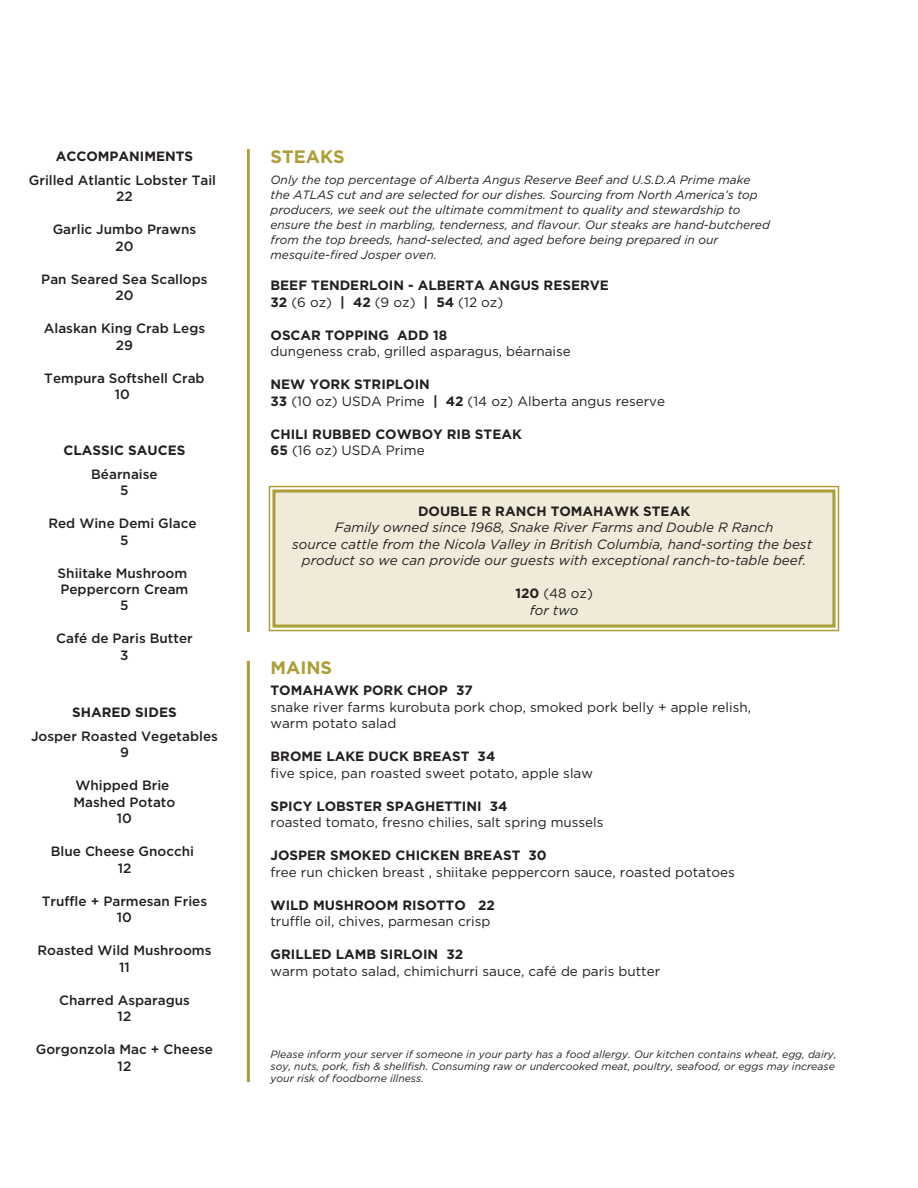
<style>
.page{position:relative;width:918px;height:1188px;background:#fff}
.page>*{position:absolute;margin:0;border:0;box-sizing:border-box;transform-origin:0 0}
.t1{font:700 18px "Gotham";color:#ae9e3a}
.t2{font:13.5px/16.5px "Gotham";color:#231f20}
.t3{font:500 13.5px/16.5px "Gotham";color:#231f20;text-align:center}
.t4{font:700 13.5px/16.5px "Gotham";color:#231f20}
.t5{font:italic 13.5px/16.5px "Gotham";color:#231f20;text-align:center}
.t6{font:italic 12px/15px "Gotham";color:#231f20}
.t7{font:italic 10.5px/12px "Gotham";color:#231f20}
.s1{font-weight:400}
.s2{font-weight:700}
.s3{font-style:italic}
</style>
<div class="page">
<div style="left:272px;top:490px;width:563px;height:138px;background:#efebd8"></div>
<div style="left:272px;top:490px;width:563px;height:138px;border:3px solid #ae9e3a"></div>
<div style="left:269px;top:486px;width:570px;height:145px;border:2px solid #ae9e3a"></div>
<hr style="left:247px;top:149px;width:3px;height:483px;background:#ae9e3a">
<hr style="left:247px;top:661px;width:3px;height:421px;background:#ae9e3a">
<h1 class="t1" style="left:271px;top:146px;width:76px">STEAKS</h1>
<p class="t6" style="left:271px;top:172px;width:501px">Only the top percentage of Alberta Angus Reserve Beef and U.S.D.A Prime make the ATLAS cut and are selected for our dishes. Sourcing from North America’s top producers, we seek out the ultimate commitment to quality and stewardship to ensure the best in marbling, tenderness, and flavour. Our steaks are hand-butchered from the top breeds, hand-selected, and aged before being prepared in our mesquite-fired Josper oven.</p>
<p class="t4" style="left:271px;top:277px;width:340px">BEEF TENDERLOIN - ALBERTA ANGUS RESERVE<br>32 <span class="s1">(6 oz)</span> | 42 <span class="s1">(9 oz)</span> | 54 <span class="s1">(12 oz)</span></p>
<p class="t4" style="left:271px;top:326px;width:178px">OSCAR TOPPING ADD 18</p>
<p class="t2" style="left:271px;top:343px;width:302px">dungeness crab, grilled asparagus, béarnaise</p>
<p class="t2" style="left:271px;top:376px;width:396px"><span class="s2">NEW YORK STRIPLOIN<br>33</span> (10 oz) USDA Prime <span class="s2">| 42</span> (14 oz) Alberta angus reserve</p>
<p class="t4" style="left:271px;top:425px;width:253px">CHILI RUBBED COWBOY RIB STEAK<br>65 <span class="s1">(16 oz) USDA Prime</span></p>
<p class="t4" style="left:56px;top:147px;width:139px">ACCOMPANIMENTS</p>
<p class="t3" style="left:29px;top:171px;width:189px">Grilled Atlantic Lobster Tail<br>22</p>
<p class="t3" style="left:53px;top:221px;width:145px">Garlic Jumbo Prawns<br>20</p>
<p class="t3" style="left:41px;top:270px;width:168px">Pan Seared Sea Scallops<br>20</p>
<p class="t3" style="left:44px;top:320px;width:163px">Alaskan King Crab Legs<br>29</p>
<p class="t3" style="left:44px;top:369px;width:162px">Tempura Softshell Crab<br>10</p>
<p class="t4" style="left:63px;top:441px;width:123px">CLASSIC SAUCES</p>
<p class="t3" style="left:91px;top:465px;width:68px">Béarnaise<br>5</p>
<p class="t3" style="left:48px;top:515px;width:150px">Red Wine Demi Glace<br>5</p>
<p class="t3" style="left:58px;top:564px;width:132px">Shiitake Mushroom<br>Peppercorn Cream<br>5</p>
<p class="t3" style="left:56px;top:630px;width:138px">Café de Paris Butter<br>3</p>
<p class="t4" style="left:418px;top:502px;width:274px">DOUBLE R RANCH TOMAHAWK STEAK</p>
<p class="t5" style="left:292px;top:519px;width:521px">Family owned since 1968, Snake River Farms and Double R Ranch<br>source cattle from the Nicola Valley in British Columbia, hand-sorting the best product so we can provide our guests with exceptional ranch-to-table beef.</p>
<p class="t2" style="left:515px;top:585px;width:79px;text-align:center"><span class="s2">120</span> (48 oz) <span class="s3">for two</span></p>
<h1 class="t1" style="left:271px;top:658px;width:63px">MAINS</h1>
<p class="t4" style="left:271px;top:682px;width:204px">TOMAHAWK PORK CHOP 37</p>
<p class="t2" style="left:271px;top:699px;width:482px">snake river farms kurobuta pork chop, smoked pork belly + apple relish, warm potato salad</p>
<p class="t4" style="left:271px;top:748px;width:226px">BROME LAKE DUCK BREAST 34</p>
<p class="t2" style="left:271px;top:765px;width:324px">five spice, pan roasted sweet potato, apple slaw</p>
<p class="t4" style="left:271px;top:797px;width:238px">SPICY LOBSTER SPAGHETTINI 34</p>
<p class="t2" style="left:271px;top:814px;width:335px">roasted tomato, fresno chilies, salt spring mussels</p>
<p class="t4" style="left:271px;top:847px;width:278px">JOSPER SMOKED CHICKEN BREAST 30</p>
<p class="t2" style="left:271px;top:864px;width:466px">free run chicken breast , shiitake peppercorn sauce, roasted potatoes</p>
<p class="t4" style="left:271px;top:896px;width:226px">WILD MUSHROOM RISOTTO 22</p>
<p class="t2" style="left:271px;top:913px;width:221px">truffle oil, chives, parmesan crisp</p>
<p class="t4" style="left:271px;top:946px;width:194px">GRILLED LAMB SIRLOIN 32</p>
<p class="t2" style="left:271px;top:963px;width:391px">warm potato salad, chimichurri sauce, café de paris butter</p>
<p class="t4" style="left:72px;top:704px;width:106px">SHARED SIDES</p>
<p class="t3" style="left:31px;top:728px;width:188px">Josper Roasted Vegetables<br>9</p>
<p class="t3" style="left:74px;top:777px;width:103px">Whipped Brie<br>Mashed Potato<br>10</p>
<p class="t3" style="left:51px;top:843px;width:145px">Blue Cheese Gnocchi<br>12</p>
<p class="t3" style="left:42px;top:893px;width:167px">Truffle + Parmesan Fries<br>10</p>
<p class="t3" style="left:37px;top:942px;width:176px">Roasted Wild Mushrooms<br>11</p>
<p class="t3" style="left:59px;top:992px;width:132px">Charred Asparagus<br>12</p>
<p class="t3" style="left:36px;top:1041px;width:179px">Gorgonzola Mac + Cheese<br>12</p>
<p class="t7" style="left:271px;top:1048px;width:568px">Please inform your server if someone in your party has a food allergy. Our kitchen contains wheat, egg, dairy, soy, nuts, pork, fish &amp; shellfish. Consuming raw or undercooked meat, poultry, seafood, or eggs may increase your risk of foodborne illness.</p>
</div>
